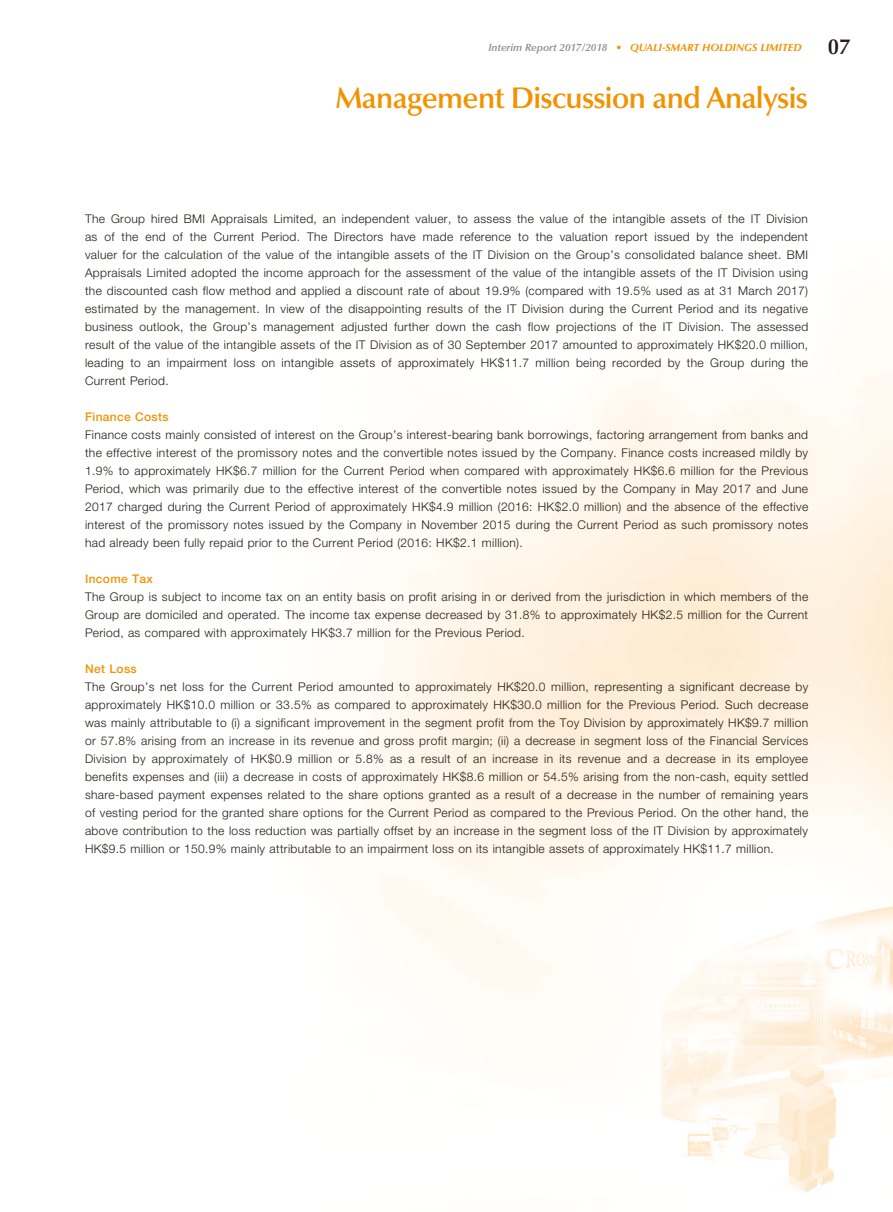
<style>
.page{position:relative;width:893px;height:1212px;background:#fff}
.page>*{position:absolute;margin:0;border:0;box-sizing:border-box;transform-origin:0 0}
.t1{font:600 30px "Optima LT Std";letter-spacing:-.025em;color:#f29200}
.t2{font:300 12px/18px "Helvetica Neue LT Std";letter-spacing:.03em;color:#231916;text-align:justify}
.t3{font:500 12px "Helvetica Neue LT Std";letter-spacing:.03em;color:#f29200}
.t4{font:italic 700 10.5px "Optima LT Std";color:#f29200}
.s1{font-weight:600;color:#898989}
.s2{font-weight:600;font-style:normal;font-size:21.75px;color:#231916}
</style>
<div class="page">
<img style="left:361px;top:317px;width:532px;height:876px">
<p class="t4" style="left:488px;top:41px;width:364px"><span class="s1">Interim Report 2017/2018</span> • QUALI-SMART HOLDINGS LIMITED <span class="s2">07</span></p>
<h1 class="t1" style="left:336px;top:80px;width:474px">Management Discussion and Analysis</h1>
<p class="t2" style="left:85px;top:209px;width:725px">The Group hired BMI Appraisals Limited, an independent valuer, to assess the value of the intangible assets of the IT Division as of the end of the Current Period. The Directors have made reference to the valuation report issued by the independent valuer for the calculation of the value of the intangible assets of the IT Division on the Group’s consolidated balance sheet. BMI Appraisals Limited adopted the income approach for the assessment of the value of the intangible assets of the IT Division using the discounted cash flow method and applied a discount rate of about 19.9% (compared with 19.5% used as at 31 March 2017) estimated by the management. In view of the disappointing results of the IT Division during the Current Period and its negative business outlook, the Group’s management adjusted further down the cash flow projections of the IT Division. The assessed result of the value of the intangible assets of the IT Division as of 30 September 2017 amounted to approximately HK$20.0 million, leading to an impairment loss on intangible assets of approximately HK$11.7 million being recorded by the Group during the Current Period.</p>
<p class="t3" style="left:85px;top:409px;width:85px">Finance Costs</p>
<p class="t2" style="left:85px;top:425px;width:725px">Finance costs mainly consisted of interest on the Group’s interest-bearing bank borrowings, factoring arrangement from banks and the effective interest of the promissory notes and the convertible notes issued by the Company. Finance costs increased mildly by 1.9% to approximately HK$6.7 million for the Current Period when compared with approximately HK$6.6 million for the Previous Period, which was primarily due to the effective interest of the convertible notes issued by the Company in May 2017 and June 2017 charged during the Current Period of approximately HK$4.9 million (2016: HK$2.0 million) and the absence of the effective interest of the promissory notes issued by the Company in November 2015 during the Current Period as such promissory notes had already been fully repaid prior to the Current Period (2016: HK$2.1 million).</p>
<p class="t3" style="left:85px;top:571px;width:70px">Income Tax</p>
<p class="t2" style="left:85px;top:587px;width:725px">The Group is subject to income tax on an entity basis on profit arising in or derived from the jurisdiction in which members of the Group are domiciled and operated. The income tax expense decreased by 31.8% to approximately HK$2.5 million for the Current Period, as compared with approximately HK$3.7 million for the Previous Period.</p>
<p class="t3" style="left:85px;top:661px;width:53px">Net Loss</p>
<p class="t2" style="left:85px;top:677px;width:725px">The Group’s net loss for the Current Period amounted to approximately HK$20.0 million, representing a significant decrease by approximately HK$10.0 million or 33.5% as compared to approximately HK$30.0 million for the Previous Period. Such decrease was mainly attributable to (i) a significant improvement in the segment profit from the Toy Division by approximately HK$9.7 million or 57.8% arising from an increase in its revenue and gross profit margin; (ii) a decrease in segment loss of the Financial Services Division by approximately of HK$0.9 million or 5.8% as a result of an increase in its revenue and a decrease in its employee benefits expenses and (iii) a decrease in costs of approximately HK$8.6 million or 54.5% arising from the non-cash, equity settled share-based payment expenses related to the share options granted as a result of a decrease in the number of remaining years of vesting period for the granted share options for the Current Period as compared to the Previous Period. On the other hand, the above contribution to the loss reduction was partially offset by an increase in the segment loss of the IT Division by approximately HK$9.5 million or 150.9% mainly attributable to an impairment loss on its intangible assets of approximately HK$11.7 million.</p>
</div>
